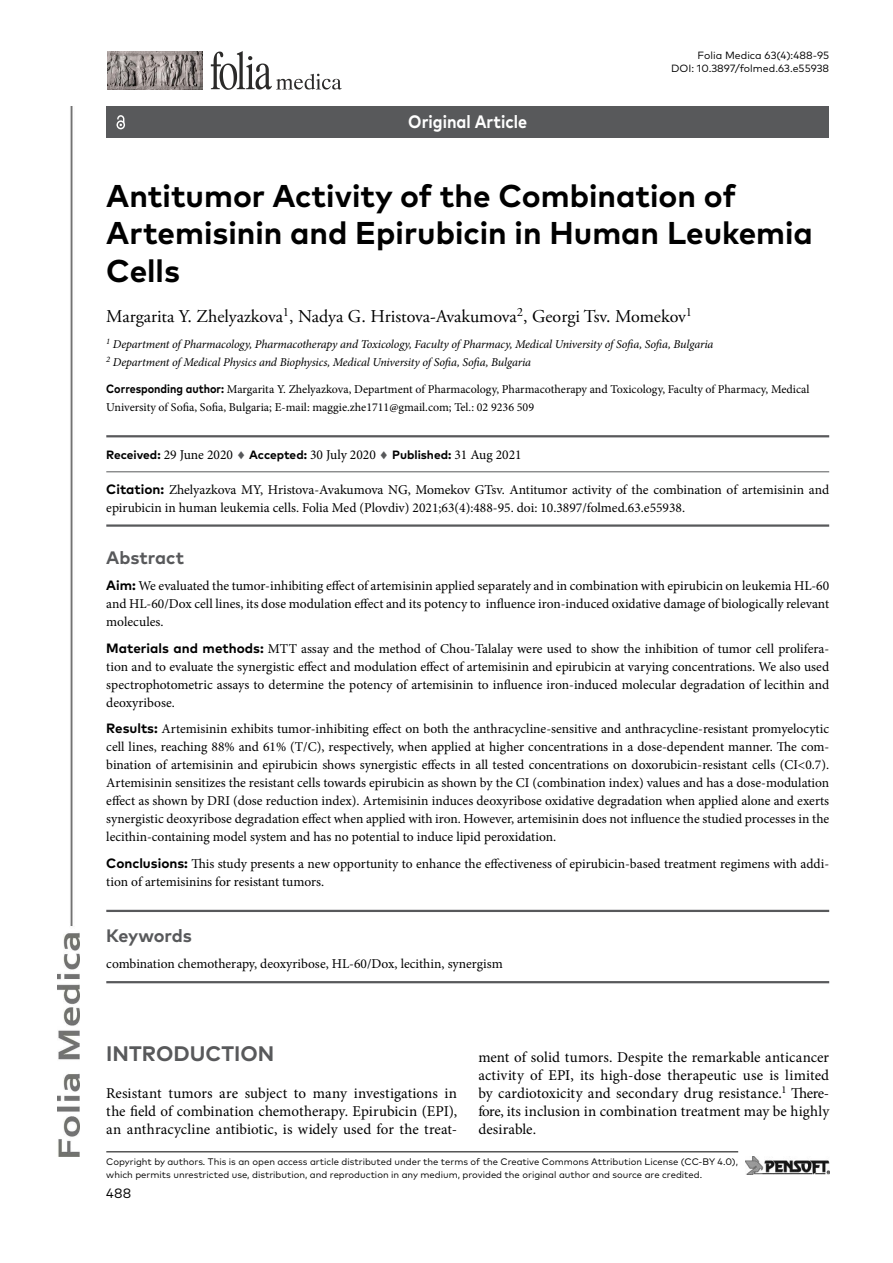
<style>
.page{position:relative;width:893px;height:1263px;background:#fff}
.page>*{position:absolute;margin:0;border:0;box-sizing:border-box;transform-origin:0 0}
.t1{font:700 31.5px/37.8px "FF Mark Pro";color:#000}
.t2{font:700 21px "FF Mark Pro";color:#58595b}
.t3{font:18px "Adobe Garamond Pro";color:#000}
.t4{font:700 18px "FF Mark Pro";color:#58595b}
.t5{font:700 18px "FF Mark Pro";color:#fff;scale:.9 1}
.t6{font:15px/18px "Minion Pro";color:#000;text-align:justify}
.t7{font:13.5px/18px "Minion Pro";color:#000;text-align:justify}
.t8{font:13.5px "FF Mark Pro";color:#000}
.t9{font:12px/18px "Minion Pro";color:#000}
.t10{font:italic 12px/18px "Minion Pro";letter-spacing:-.01em;color:#000}
.t11{font:10.5px/12.6px "FF Mark Pro";color:#000;text-align:right}
.t12{font:9.45px/12.6px "FF Mark Pro";color:#000}
.s1{font-family:"FF Mark Pro";font-weight:700}
.s2{font-family:"FF Mark Pro";font-weight:700;font-size:12px}
.s3{color:#58595b}
.s4{font-style:italic}
</style>
<div class="page">
<img style="left:58px;top:106px;width:22px;height:1051px">
<hr style="left:106px;top:1151px;width:632px;height:1px;background:#000">
<img style="left:745px;top:1157px;width:84px;height:17px">
<div style="left:106px;top:106px;width:723px;height:32px;background:#58595b"></div>
<svg style="left:117px;top:115px;width:8px;height:14px"></svg>
<hr style="left:106px;top:435px;width:723px;height:2px;background:#58595b">
<hr style="left:106px;top:471px;width:723px;height:1px;background:#58595b">
<hr style="left:106px;top:524px;width:723px;height:3px;background:#58595b">
<hr style="left:106px;top:910px;width:723px;height:2px;background:#58595b">
<hr style="left:106px;top:981px;width:723px;height:2px;background:#58595b">
<img style="left:107px;top:51px;width:96px;height:38px">
<svg style="left:211px;top:51px;width:131px;height:39px"></svg>
<h3 class="t5" style="left:408px;top:108px;width:134px">Original Article</h3>
<p class="t11" style="left:671px;top:48px;width:160px">Folia Medica 63(4):488-95<br>DOI: 10.3897/folmed.63.e55938</p>
<h1 class="t1" style="left:106px;top:174px;width:708px">Antitumor Activity of the Combination of<br>Artemisinin and Epirubicin in Human Leukemia<br>Cells</h1>
<h3 class="t3" style="left:106px;top:305px;width:587px">Margarita Y. Zhelyazkova<sup>1</sup>, Nadya G. Hristova-Avakumova<sup>2</sup>, Georgi Tsv. Momekov<sup>1</sup></h3>
<p class="t10" style="left:106px;top:336px;width:609px"><sup>1</sup> Department of Pharmacology, Pharmacotherapy and Toxicology, Faculty of Pharmacy, Medical University of Sofia, Sofia, Bulgaria<br><sup>2</sup> Department of Medical Physics and Biophysics, Medical University of Sofia, Sofia, Bulgaria</p>
<p class="t9" style="left:106px;top:380px;width:705px"><span class="s1">Corresponding author:</span> Margarita Y. Zhelyazkova, Department of Pharmacology, Pharmacotherapy and Toxicology, Faculty of Pharmacy, Medical<br>University of Sofia, Sofia, Bulgaria; E-mail: maggie.zhe1711@gmail.com; Tel.: 02 9236 509</p>
<p class="t7" style="left:106px;top:445px;width:417px"><span class="s2">Received:</span> 29 June 2020 <span class="s3">♦</span> <span class="s2">Accepted:</span> 30 July 2020 <span class="s3">♦</span> <span class="s2">Published:</span> 31 Aug 2021</p>
<p class="t7" style="left:106px;top:480px;width:724px"><span class="s1">Citation:</span> Zhelyazkova MY, Hristova-Avakumova NG, Momekov GTsv. Antitumor activity of the combination of artemisinin and epirubicin in human leukemia cells. Folia Med (Plovdiv) 2021;63(4):488-95. doi: 10.3897/folmed.63.e55938.</p>
<h3 class="t4" style="left:106px;top:544px;width:79px">Abstract</h3>
<p class="t7" style="left:106px;top:577px;width:724px"><span class="s1">Aim:</span> We evaluated the tumor-inhibiting effect of artemisinin applied separately and in combination with epirubicin on leukemia HL-60 and HL-60/Dox cell lines, its dose modulation effect and its potency to influence iron-induced oxidative damage of biologically relevant molecules.</p>
<p class="t7" style="left:106px;top:639px;width:724px"><span class="s1">Materials and methods:</span> MTT assay and the method of Chou-Talalay were used to show the inhibition of tumor cell prolifera&shy;tion and to evaluate the synergistic effect and modulation effect of artemisinin and epirubicin at varying concentrations. We also used spectrophotometric assays to determine the potency of artemisinin to influence iron-induced molecular degradation of lecithin and deoxyribose.</p>
<p class="t7" style="left:106px;top:720px;width:724px"><span class="s1">Results:</span> Artemisinin exhibits tumor-inhibiting effect on both the anthracycline-sensitive and anthracycline-resistant promyelocytic cell lines, reaching 88% and 61% (T/C), respectively, when applied at higher concentrations in a dose-dependent manner. The com&shy;bination of artemisinin and epirubicin shows synergistic effects in all tested concentrations on doxorubicin-resistant cells (CI&lt;0.7).<br>Artemisinin sensitizes the resistant cells towards epirubicin as shown by the CI (combination index) values and has a dose-modulation effect as shown by DRI (dose reduction index). Artemisinin induces deoxyribose oxidative degradation when applied alone and exerts synergistic deoxyribose degradation effect when applied with iron. However, artemisinin does not influence the studied processes in the lecithin-containing model system and has no potential to induce lipid peroxidation.</p>
<p class="t7" style="left:106px;top:854px;width:724px"><span class="s1">Conclusions:</span> This study presents a new opportunity to enhance the effectiveness of epirubicin-based treatment regimens with addi&shy;tion of artemisinins for resistant tumors.</p>
<h3 class="t4" style="left:106px;top:922px;width:87px">Keywords</h3>
<p class="t7" style="left:106px;top:955px;width:398px">combination chemotherapy, deoxyribose, HL-60/Dox, lecithin, synergism</p>
<h2 class="t2" style="left:106px;top:1037px;width:169px">INTRODUCTION</h2>
<p class="t6" style="left:106px;top:1084px;width:352px">Resistant tumors are subject to many investigations in the field of combination chemotherapy. Epirubicin (EPI), an anthracycline antibiotic, is widely used for the treat-</p>
<p class="t6" style="left:478px;top:1048px;width:352px">ment of solid tumors. Despite the remarkable anticancer activity of EPI, its high-dose therapeutic use is limited by cardiotoxicity and secondary drug resistance.<sup>1</sup> There&shy;fore, its inclusion in combination treatment may be highly desirable.</p>
<p class="t12" style="left:106px;top:1154px;width:633px">Copyright by authors<span class="s4">.</span> This is an open access article distributed under the terms of the Creative Commons Attribution License (CC-BY 4.0), which permits unrestricted use, distribution, and reproduction in any medium, provided the original author and source are credited.</p>
<p class="t8" style="left:106px;top:1183px;width:26px">488</p>
</div>
